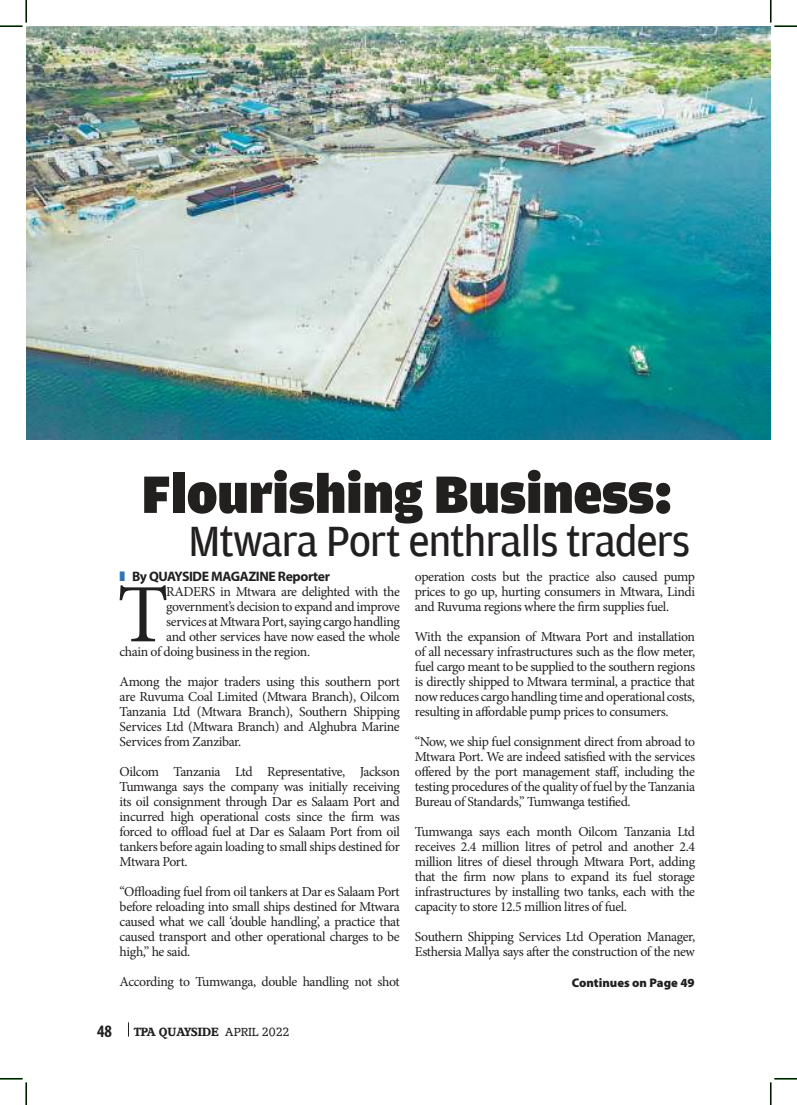
<style>
.page{position:relative;width:797px;height:1105px;background:#fff}
.page>*{position:absolute;margin:0;border:0;box-sizing:border-box;transform-origin:0 0}
.t1{font:83px "Minion Pro";color:#221f1f}
.t2{font:900 55.75px "Amplitude";color:#221f1f}
.t3{font:44.5px "Amplitude";letter-spacing:-.03em;color:#221f1f}
.t4{font:700 condensed 17.5px "Myriad Pro";color:#221f1f}
.t5{font:13.75px/15px "Minion Pro";letter-spacing:-.03em;color:#221f1f;text-align:justify}
.t6{font:700 13.75px "Myriad Pro";letter-spacing:-.03em;color:#221f1f}
.t7{font:900 12.5px "Myriad Pro";color:#221f1f}
.t8{font:700 11.25px "Accolade";color:#221f1f}
.s1{color:#3073b9}
.s2{font-family:"Accolade Serial";font-weight:400}
</style>
<div class="page">
<svg style="left:128px;top:1022px;width:1px;height:14px"></svg>
<img style="left:26px;top:26px;width:744px;height:413px">
<svg style="left:0;top:0;width:27px;height:27px"></svg>
<svg style="left:0;top:1078px;width:27px;height:27px"></svg>
<svg style="left:770px;top:0;width:27px;height:27px"></svg>
<svg style="left:770px;top:1078px;width:27px;height:27px"></svg>
<h2 class="t2" style="left:142px;top:470px;width:532px">Flourishing Business:</h2>
<h3 class="t3" style="left:188px;top:523px;width:503px">Mtwara Port enthralls traders</h3>
<p class="t6" style="left:120px;top:571px;width:212px"><span class="s1">❚</span> By QUAYSIDE MAGAZINE Reporter</p>
<h1 class="t1" style="left:117px;top:582px;width:53px">T</h1>
<p class="t5" style="left:166px;top:586px;width:235px">RADERS in Mtwara are delighted with the</p>
<p class="t5" style="left:415px;top:571px;width:282px">operation costs but the practice also caused pump prices to go up, hurting consumers in Mtwara, Lindi and Ruvuma regions where the firm supplies fuel.</p>
<p class="t5" style="left:415px;top:631px;width:282px">With the expansion of Mtwara Port and installation of all necessary infrastructures such as the flow meter, fuel cargo meant to be supplied to the southern regions is directly shipped to Mtwara terminal, a practice that now reduces cargo handling time and operational costs, resulting in affordable pump prices to consumers.</p>
<p class="t5" style="left:415px;top:736px;width:282px">“Now, we ship fuel consignment direct from abroad to Mtwara Port. We are indeed satisfied with the services offered by the port management staff, including the testing procedures of the quality of fuel by the Tanzania Bureau of Standards,” Tumwanga testified.</p>
<p class="t5" style="left:415px;top:826px;width:282px">Tumwanga says each month Oilcom Tanzania Ltd receives 2.4 million litres of petrol and another 2.4 million litres of diesel through Mtwara Port, adding that the firm now plans to expand its fuel storage infrastructures by installing two tanks, each with the capacity to store 12.5 million litres of fuel.</p>
<p class="t5" style="left:415px;top:931px;width:282px">Southern Shipping Services Ltd Operation Manager,<br>Esthersia Mallya says after the construction of the new</p>
<p class="t7" style="left:572px;top:978px;width:124px">Continues on Page 49</p>
<p class="t5" style="left:166px;top:601px;width:235px">government’s decision to expand and improve</p>
<p class="t5" style="left:166px;top:616px;width:235px">services at Mtwara Port, saying cargo handling</p>
<p class="t5" style="left:166px;top:631px;width:235px">and other services have now eased the whole</p>
<p class="t5" style="left:120px;top:646px;width:192px">chain of doing business in the region.</p>
<p class="t5" style="left:120px;top:676px;width:282px">Among the major traders using this southern port are Ruvuma Coal Limited (Mtwara Branch), Oilcom Tanzania Ltd (Mtwara Branch), Southern Shipping Services Ltd (Mtwara Branch) and Alghubra Marine Services from Zanzibar.</p>
<p class="t5" style="left:120px;top:766px;width:282px">Oilcom Tanzania Ltd Representative, Jackson Tumwanga says the company was initially receiving its oil consignment through Dar es Salaam Port and incurred high operational costs since the firm was forced to offload fuel at Dar es Salaam Port from oil tankers before again loading to small ships destined for Mtwara Port.</p>
<p class="t5" style="left:120px;top:886px;width:282px">“Offloading fuel from oil tankers at Dar es Salaam Port before reloading into small ships destined for Mtwara caused what we call ‘double handling’, a practice that caused transport and other operational charges to be high,” he said.</p>
<p class="t5" style="left:120px;top:976px;width:282px">According to Tumwanga, double handling not shot</p>
<p class="t4" style="left:97px;top:1020px;width:16px">48</p>
<p class="t8" style="left:134px;top:1024px;width:157px">TPA QUAYSIDE <span class="s2">APRIL 2022</span></p>
</div>
